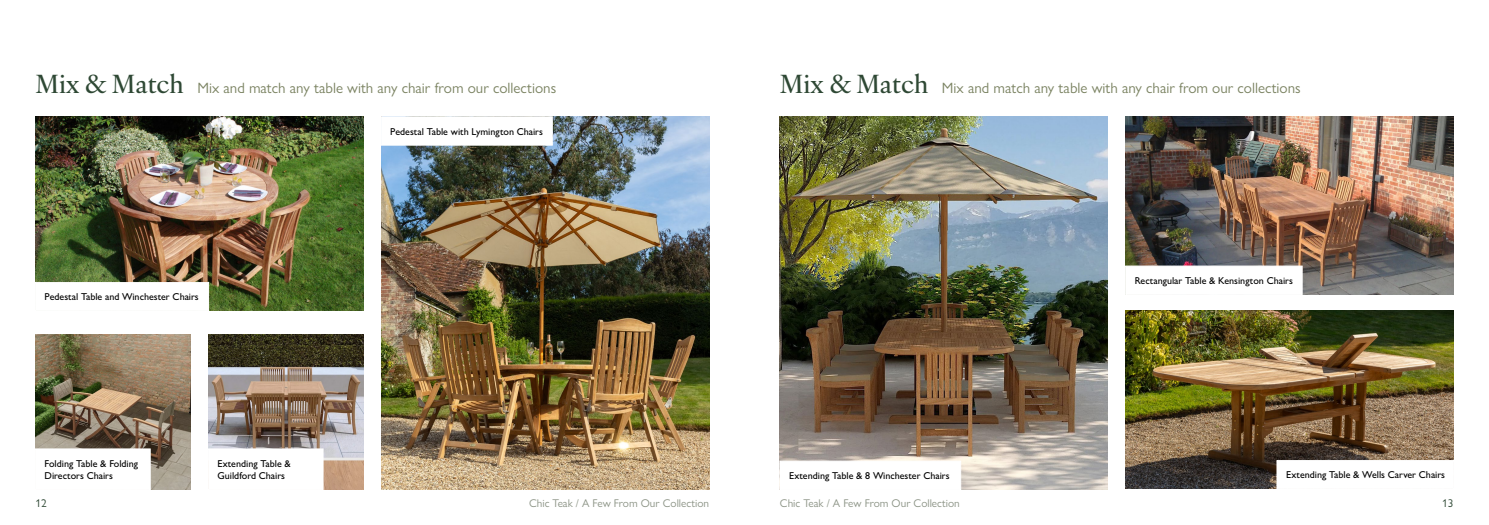
<style>
.page{position:relative;width:1489px;height:525px;background:#fff}
.page>*{position:absolute;margin:0;border:0;box-sizing:border-box;transform-origin:0 0}
.t1{font:15px "Gill Sans Nova";color:#7b8362}
.t2{font:11.25px "Gill Sans Nova";color:#8b9385}
.t3{font:11.25px "Gill Sans Nova";color:#2e4834}
.t4{font:500 10px/12.5px "Gill Sans Nova";color:#000}
.s1{font-family:"Ivy Ora Text";font-weight:500;font-size:25px;color:#2e4834}
</style>
<div class="page">
<img style="left:381px;top:117px;width:328px;height:372px">
<img style="left:208px;top:334px;width:155px;height:155px">
<img style="left:35px;top:334px;width:155px;height:155px">
<img style="left:780px;top:117px;width:327px;height:372px">
<img style="left:1125px;top:311px;width:328px;height:177px">
<img style="left:1125px;top:116px;width:328px;height:178px">
<img style="left:35px;top:116px;width:328px;height:195px">
<div style="left:35px;top:282px;width:174px;height:29px;background:#fff"></div>
<div style="left:381px;top:116px;width:171px;height:29px;background:#fff;border:1px solid #fff"></div>
<div style="left:779px;top:460px;width:181px;height:29px;background:#fff;border:1px solid #fff"></div>
<div style="left:1125px;top:265px;width:177px;height:29px;background:#fff;border:1px solid #fff"></div>
<div style="left:1276px;top:460px;width:177px;height:29px;background:#fff"></div>
<div style="left:35px;top:448px;width:115px;height:41px;background:#fff;border:1px solid #fff"></div>
<div style="left:208px;top:448px;width:115px;height:41px;background:#fff;border:1px solid #fff"></div>
<h1 class="t1" style="left:35px;top:79px;width:522px"><span class="s1">Mix &amp; Match</span> Mix and match any table with any chair from our collections</h1>
<h1 class="t1" style="left:780px;top:79px;width:522px"><span class="s1">Mix &amp; Match</span> Mix and match any table with any chair from our collections</h1>
<p class="t4" style="left:45px;top:290px;width:156px">Pedestal Table and Winchester Chairs</p>
<p class="t4" style="left:45px;top:457px;width:95px">Folding Table &amp; Folding<br>Directors Chairs</p>
<p class="t4" style="left:217px;top:457px;width:75px">Extending Table &amp;<br>Guildford Chairs</p>
<p class="t4" style="left:390px;top:125px;width:154px">Pedestal Table with Lymington Chairs</p>
<p class="t4" style="left:789px;top:469px;width:162px">Extending Table &amp; 8 Winchester Chairs</p>
<p class="t4" style="left:1134px;top:274px;width:160px">Rectangular Table &amp; Kensington Chairs</p>
<p class="t4" style="left:1286px;top:468px;width:160px">Extending Table &amp; Wells Carver Chairs</p>
<p class="t3" style="left:35px;top:496px;width:13px">12</p>
<p class="t2" style="left:529px;top:496px;width:181px">Chic Teak / A Few From Our Collection</p>
<p class="t2" style="left:780px;top:496px;width:181px">Chic Teak / A Few From Our Collection</p>
<p class="t3" style="left:1442px;top:496px;width:13px">13</p>
</div>
